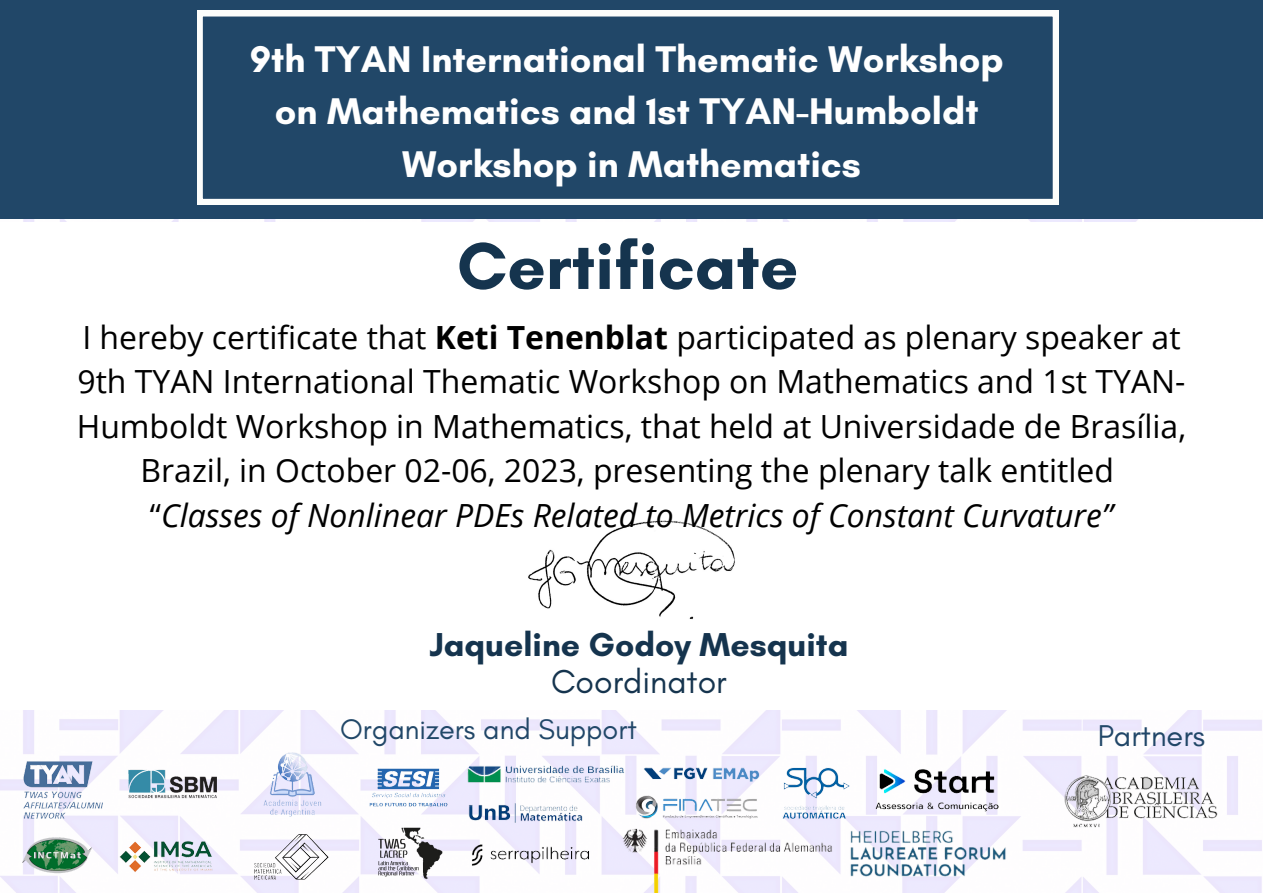
<style>
.page{position:relative;width:1263px;height:893px;background:#fff}
.page>*{position:absolute;margin:0;border:0;box-sizing:border-box;transform-origin:0 0}
.t1{font:700 67.5px "Glacial Indifference";color:#15344e}
.t2{font:700 37.8px "Glacial Indifference";color:#fff}
.t3{font:700 33.75px "Glacial Indifference";color:#15344e}
.t4{font:33.75px "Glacial Indifference";color:#15344e}
.t5{font:31.95px/44.4px "Open Sans";color:#000;text-align:center}
.t6{font:italic 31.95px "Open Sans";color:#000}
.t7{font:30.6px "Glacial Indifference";color:#214768}
.t8{font:28.8px "Glacial Indifference";color:#214768}
.s1{font-weight:700}
.s2{font-style:normal}
</style>
<div class="page">
<img style="left:0;top:218px;width:1263px;height:675px">
<div style="left:0;top:222px;width:1263px;height:488px;background:#fff"></div>
<img style="left:5px;top:750px;width:116px;height:80px">
<img style="left:125px;top:762px;width:100px;height:43px">
<img style="left:255px;top:746px;width:75px;height:77px">
<img style="left:359px;top:754px;width:97px;height:67px">
<img style="left:460px;top:758px;width:171px;height:32px">
<img style="left:1047px;top:736px;width:188px;height:130px">
<img style="left:243px;top:829px;width:98px;height:61px">
<img style="left:116px;top:835px;width:107px;height:42px">
<img style="left:11px;top:833px;width:84px;height:44px">
<img style="left:362px;top:822px;width:90px;height:62px">
<img style="left:461px;top:797px;width:129px;height:36px">
<img style="left:469px;top:842px;width:124px;height:26px">
<img style="left:850px;top:820px;width:165px;height:69px">
<img style="left:639px;top:762px;width:115px;height:24px">
<img style="left:630px;top:790px;width:124px;height:33px">
<img style="left:610px;top:823px;width:240px;height:70px">
<img style="left:754px;top:751px;width:119px;height:82px">
<img style="left:873px;top:767px;width:125px;height:47px">
<div style="left:0;top:0;width:1263px;height:218px;background:#214768"></div>
<svg style="left:197px;top:11px;width:861px;height:193px;background:#365976"></svg>
<img style="left:528px;top:520px;width:207px;height:100px">
<p class="t2" style="left:250px;top:36px;width:756px">9th TYAN International Thematic Workshop</p>
<p class="t2" style="left:275px;top:88px;width:705px">on Mathematics and 1st TYAN-Humboldt</p>
<p class="t2" style="left:402px;top:141px;width:460px">Workshop in Mathematics</p>
<p class="t1" style="left:457px;top:225px;width:343px">Certificate</p>
<p class="t5" style="left:77px;top:314px;width:1111px">I hereby certificate that <span class="s1">Keti Tenenblat</span> participated as plenary speaker at 9th TYAN International Thematic Workshop on Mathematics and 1st TYAN-Humboldt Workshop in Mathematics, that held at Universidade de Brasília, Brazil, in October 02-06, 2023, presenting the plenary talk entitled</p>
<p class="t6" style="left:150px;top:492px;width:965px"><span class="s2">“</span>Classes of Nonlinear PDEs Related to Metrics of Constant Curvature”</p>
<p class="t3" style="left:429px;top:624px;width:421px">Jaqueline Godoy Mesquita</p>
<p class="t4" style="left:551px;top:660px;width:177px">Coordinator</p>
<p class="t8" style="left:340px;top:711px;width:298px">Organizers and Support</p>
<p class="t7" style="left:1098px;top:717px;width:109px">Partners</p>
</div>
